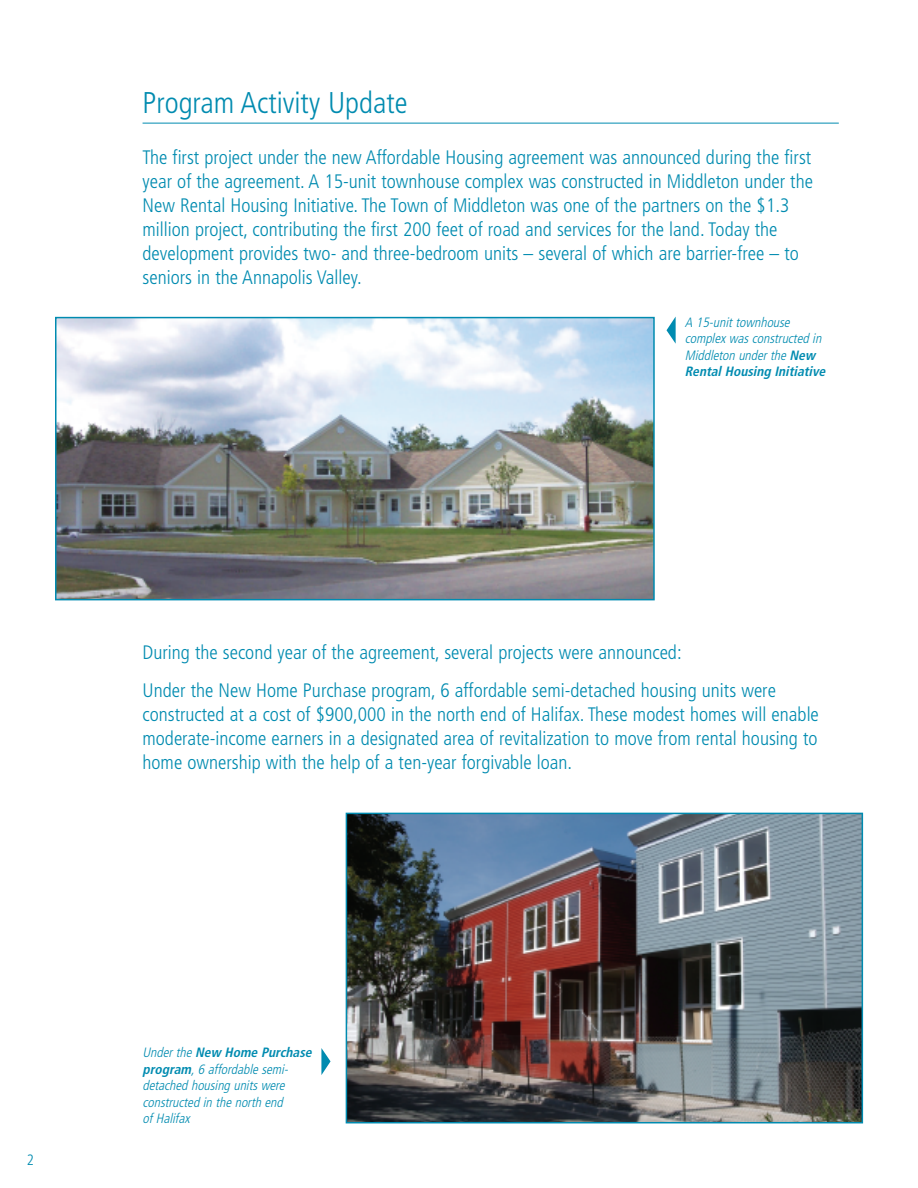
<style>
.page{position:relative;width:918px;height:1188px;background:#fff}
.page>*{position:absolute;margin:0;border:0;box-sizing:border-box;transform-origin:0 0}
.t1{font:300 condensed 30px "Frutiger";color:#008bb0}
.t2{font:300 condensed 19.5px/24px "Frutiger";color:#008bb0}
.t3{font:300 condensed 15px "Frutiger";color:#008bb0}
.t4{font:italic 300 condensed 13.5px/16.5px "Frutiger";color:#008bb0}
.s1{font-weight:700}
</style>
<div class="page">
<hr style="left:143px;top:123px;width:696px;height:1px;background:#008bb0">
<img style="left:58px;top:320px;width:594px;height:277px">
<div style="left:55px;top:317px;width:600px;height:283px;border:2px solid #008bb0"></div>
<img style="left:349px;top:816px;width:511px;height:304px">
<div style="left:346px;top:813px;width:517px;height:310px;border:2px solid #008bb0"></div>
<svg style="left:667px;top:317px;width:9px;height:27px"></svg>
<svg style="left:321px;top:1048px;width:10px;height:27px"></svg>
<h1 class="t1" style="left:143px;top:91px;width:266px">Program Activity Update</h1>
<p class="t2" style="left:143px;top:147px;width:672px">The first project under the new Affordable Housing agreement was announced during the first year of the agreement. A 15-unit townhouse complex was constructed in Middleton under the New Rental Housing Initiative. The Town of Middleton was one of the partners on the $1.3 million project, contributing the first 200 feet of road and services for the land. Today the development provides two- and three-bedroom units – several of which are barrier-free – to seniors in the Annapolis Valley.</p>
<p class="t4" style="left:685px;top:315px;width:145px">A 15-unittownhouse complex wasconstructed in<br>Middleton underthe <span class="s1">New<br>Rental Housing Initiative</span></p>
<p class="t2" style="left:143px;top:635px;width:635px;line-height:37.5px">During the second year of the agreement, several projects were announced:<br>Under the New Home Purchase program, 6 affordable semi-detached housing units were</p>
<p class="t2" style="left:143px;top:704px;width:678px;text-align:justify">constructed at a cost of $900,000 in the north end of Halifax. These modest homes will enable moderate-income earners in a designated area of revitalization to move from rental housing to home ownership with the help of a ten-year forgivable loan.</p>
<p class="t3" style="left:27px;top:1154px;width:9px">2</p>
<p class="t4" style="left:143px;top:1045px;width:173px">Underthe <span class="s1">New Home Purchase program</span>,6 affordable semi&shy;detached housing unitswere constructed in the north end<br>of Halifax</p>
</div>
